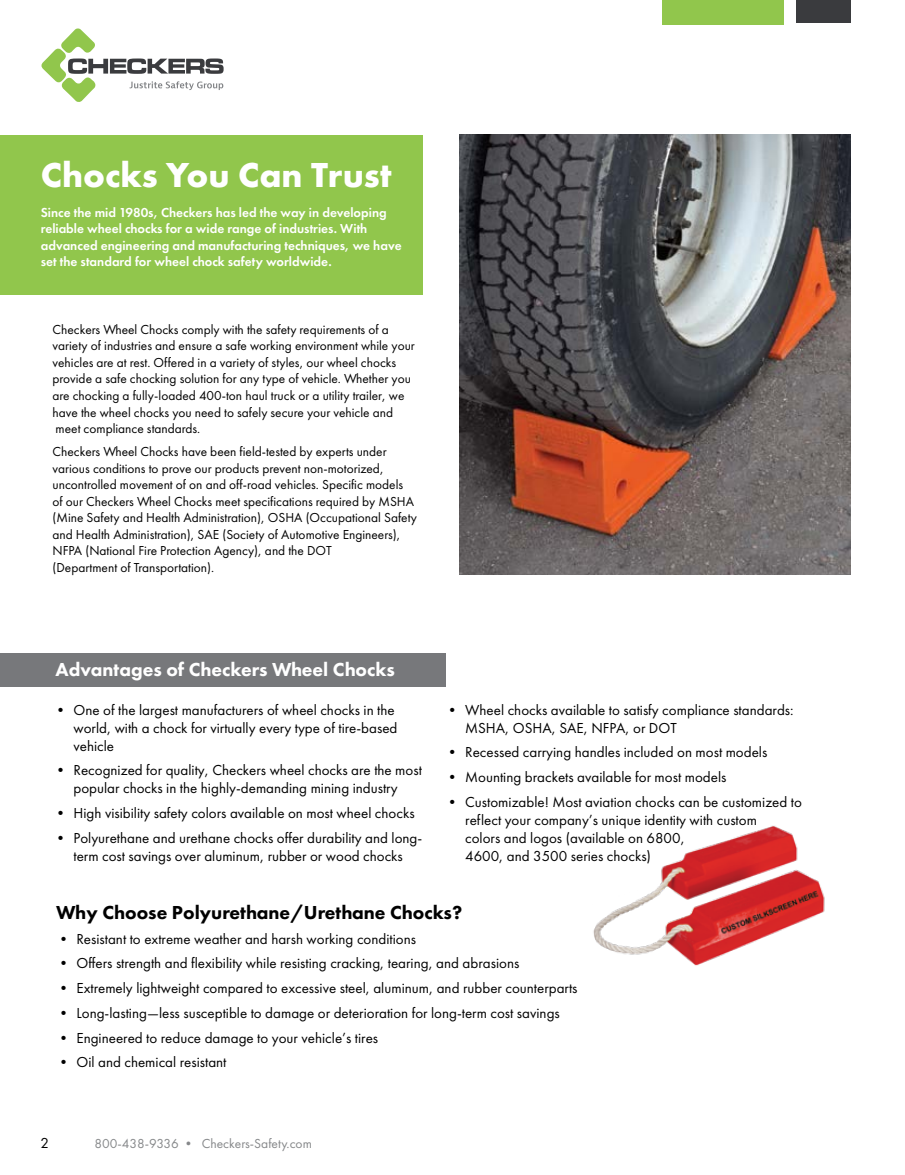
<style>
.page{position:relative;width:905px;height:1175px;background:#fff}
.page>*{position:absolute;margin:0;border:0;box-sizing:border-box;transform-origin:0 0}
.t1{font:700 36px "Futura New";color:#fff}
.t2{font:800 19.5px "Futura New";color:#000}
.t3{font:800 19.5px "Futura New";color:#fff}
.t4{font:15px/18px "Futura New";color:#000}
.t5{font:13.5px/16.5px "Futura New";color:#000}
.t6{font:13.5px/16.5px "Futura New Demi";color:#fff}
.t7{font:13.5px "Futura New";color:#86888a}
</style>
<div class="page">
<div style="left:0;top:135px;width:422px;height:160px;background:#91c64c"></div>
<svg style="left:41px;top:28px;width:182px;height:74px"></svg>
<div style="left:662px;top:0;width:121px;height:25px;background:#91c64c"></div>
<div style="left:796px;top:0;width:54px;height:23px;background:#3a3b3e"></div>
<div style="left:0;top:653px;width:446px;height:34px;background:#77787b"></div>
<img style="left:593px;top:825px;width:232px;height:141px">
<img style="left:459px;top:135px;width:391px;height:439px">
<h1 class="t1" style="left:41px;top:151px;width:352px">Chocks You Can Trust</h1>
<p class="t6" style="left:41px;top:204px;width:362px">Since the mid 1980s, Checkers has led the way in developing reliable wheel chocks for a wide range of industries. With advanced engineering and manufacturing techniques, we have set the standard for wheel chock safety worldwide.</p>
<p class="t5" style="left:52px;top:321px;width:364px">Checkers Wheel Chocks comply with the safety requirements of a variety of industries and ensure a safe working environment while your vehicles are at rest. Offered in a variety of styles, our wheel chocks provide a safe chocking solution for any type of vehicle. Whether you are chocking a fully-loaded 400-ton haul truck or a utility trailer, we have the wheel chocks you need to safely secure your vehicle and meet compliance standards.</p>
<p class="t5" style="left:52px;top:443px;width:366px">Checkers Wheel Chocks have been field-tested by experts under various conditions to prove our products prevent non-motorized, uncontrolled movement of on and off-road vehicles. Specific models<br>of our Checkers Wheel Chocks meet specifications required by MSHA (Mine Safety and Health Administration), OSHA (Occupational Safety and Health Administration), SAE (Society of Automotive Engineers), NFPA (National Fire Protection Agency), and the DOT<br>(Department of Transportation).</p>
<h2 class="t3" style="left:56px;top:657px;width:341px">Advantages of Checkers Wheel Chocks</h2>
<p class="t4" style="left:73px;top:700px;width:325px;text-indent:-20px">• One of the largest manufacturers of wheel chocks in the world, with a chock for virtually every type of tire-based vehicle</p>
<p class="t4" style="left:53px;top:761px;width:370px;text-align:center">• Recognized for quality, Checkers wheel chocks are the most popular chocks in the highly-demanding mining industry</p>
<p class="t4" style="left:53px;top:804px;width:363px">• High visibility safety colors available on most wheel chocks</p>
<p class="t4" style="left:53px;top:829px;width:370px;text-align:center">• Polyurethane and urethane chocks offer durability and long&shy;term cost savings over aluminum, rubber or wood chocks</p>
<p class="t4" style="left:465px;top:700px;width:330px;text-indent:-20px">• Wheel chocks available to satisfy compliance standards:<br>MSHA, OSHA, SAE, NFPA, or DOT</p>
<p class="t4" style="left:445px;top:743px;width:324px">• Recessed carrying handles included on most models</p>
<p class="t4" style="left:445px;top:768px;width:283px">• Mounting brackets available for most models</p>
<p class="t4" style="left:465px;top:793px;width:338px;text-indent:-20px">• Customizable! Most aviation chocks can be customized to reflect your company’s unique identity with custom<br>colors and logos (available on 6800,<br>4600, and 3500 series chocks)</p>
<h2 class="t2" style="left:56px;top:899px;width:407px">Why Choose Polyurethane/Urethane Chocks?</h2>
<p class="t4" style="left:56px;top:929px;width:361px">• Resistant to extreme weather and harsh working conditions</p>
<p class="t4" style="left:56px;top:954px;width:464px">• Offers strength and flexibility while resisting cracking, tearing, and abrasions</p>
<p class="t4" style="left:56px;top:979px;width:523px">• Extremely lightweight compared to excessive steel, aluminum, and rubber counterparts</p>
<p class="t4" style="left:56px;top:1003px;width:505px">• Long-lasting—less susceptible to damage or deterioration for long-term cost savings</p>
<p class="t4" style="left:56px;top:1028px;width:323px">• Engineered to reduce damage to your vehicle’s tires</p>
<p class="t4" style="left:56px;top:1053px;width:172px">• Oil and chemical resistant</p>
<p class="t4" style="left:40px;top:1133px;width:10px">2</p>
<p class="t7" style="left:94px;top:1135px;width:219px">800-438-9336 • Checkers-Safety.com</p>
</div>
